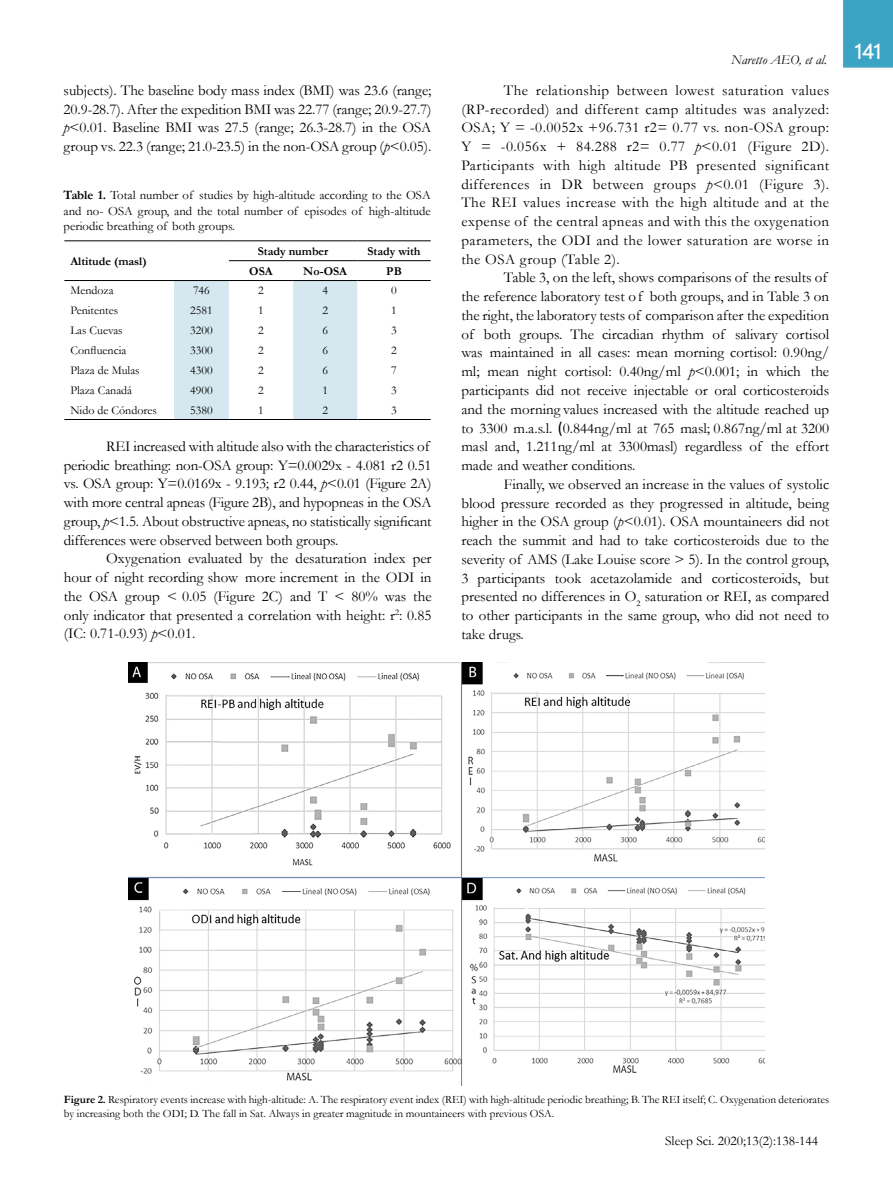
<style>
.page{position:relative;width:893px;height:1191px;background:#fff}
.page>*{position:absolute;margin:0;border:0;box-sizing:border-box;transform-origin:0 0}
.t1{font:21px "Nobel";color:#fff}
.t2{font:15px/18.8px "Garamond";color:#000;text-align:justify}
.t3{font:13.5px "Garamond";color:#000}
.t4{font:italic 13.5px "Garamond";color:#000}
.t5{font:12.75px/15.3px "Garamond";color:#000;text-align:justify}
.t6{font:12px "Garamond";color:#000}
.t7{font:700 12px "Garamond";color:#000}
.t8{font:11.25px/13.5px "Garamond";color:#000}
.s1{font-style:italic}
.s2{font-weight:700}
.s3{font-family:"Calibri";font-size:16.5px}
</style>
<div class="page">
<div style="left:843px;top:0;width:50px;height:68px;background:#3ba4c4"></div>
<svg style="left:174px;top:281px;width:183px;height:138px"></svg>
<hr style="left:64px;top:240px;width:110px;height:1px;background:#000">
<hr style="left:174px;top:240px;width:55px;height:1px;background:#000">
<hr style="left:64px;top:280px;width:110px;height:1px;background:#000">
<hr style="left:174px;top:280px;width:55px;height:1px;background:#000">
<hr style="left:229px;top:240px;width:64px;height:1px;background:#000">
<hr style="left:293px;top:240px;width:64px;height:1px;background:#000">
<hr style="left:357px;top:240px;width:74px;height:1px;background:#000">
<hr style="left:229px;top:260px;width:64px;height:1px;background:#000">
<hr style="left:293px;top:260px;width:64px;height:1px;background:#000">
<hr style="left:357px;top:260px;width:74px;height:1px;background:#000">
<hr style="left:229px;top:280px;width:64px;height:1px;background:#000">
<hr style="left:293px;top:280px;width:64px;height:1px;background:#000">
<hr style="left:357px;top:280px;width:74px;height:1px;background:#000">
<hr style="left:64px;top:419px;width:110px;height:1px;background:#000">
<hr style="left:174px;top:419px;width:55px;height:1px;background:#000">
<hr style="left:229px;top:419px;width:64px;height:1px;background:#000">
<hr style="left:293px;top:419px;width:64px;height:1px;background:#000">
<hr style="left:357px;top:419px;width:74px;height:1px;background:#000">
<img style="left:128px;top:662px;width:637px;height:423px">
<p class="t2" style="left:64px;top:80px;width:369px">subjects). The baseline body mass index (BMI) was 23.6 (range; 20.9-28.7). After the expedition BMI was 22.77 (range; 20.9-27.7) <span class="s1">p</span>&lt;0.01. Baseline BMI was 27.5 (range; 26.3-28.7) in the OSA group vs. 22.3 (range; 21.0-23.5) in the non-OSA group (<span class="s1">p</span>&lt;0.05).</p>
<p class="t5" style="left:64px;top:187px;width:369px"><span class="s2">Table 1.</span> Total number of studies by high-altitude according to the OSA and no- OSA group, and the total number of episodes of high-altitude periodic breathing of both groups.</p>
<p class="t7" style="left:70px;top:253px;width:78px">Altitude (masl)</p>
<p class="t7" style="left:258px;top:243px;width:72px">Stady number</p>
<p class="t7" style="left:367px;top:243px;width:55px">Stady with</p>
<p class="t7" style="left:249px;top:262px;width:25px">OSA</p>
<p class="t7" style="left:303px;top:262px;width:45px">No-OSA</p>
<p class="t7" style="left:386px;top:262px;width:17px">PB</p>
<p class="t6" style="left:70px;top:282px;width:45px">Mendoza</p>
<p class="t6" style="left:193px;top:282px;width:18px">746</p>
<p class="t6" style="left:258px;top:282px;width:7px">2</p>
<p class="t6" style="left:322px;top:282px;width:7px">4</p>
<p class="t6" style="left:391px;top:282px;width:7px">0</p>
<p class="t6" style="left:70px;top:302px;width:49px">Penitentes</p>
<p class="t6" style="left:190px;top:302px;width:24px">2581</p>
<p class="t6" style="left:258px;top:302px;width:7px">1</p>
<p class="t6" style="left:322px;top:302px;width:7px">2</p>
<p class="t6" style="left:391px;top:302px;width:7px">1</p>
<p class="t6" style="left:70px;top:322px;width:54px">Las Cuevas</p>
<p class="t6" style="left:190px;top:322px;width:24px">3200</p>
<p class="t6" style="left:258px;top:322px;width:7px">2</p>
<p class="t6" style="left:322px;top:322px;width:7px">6</p>
<p class="t6" style="left:391px;top:322px;width:7px">3</p>
<p class="t6" style="left:70px;top:342px;width:57px">Confluencia</p>
<p class="t6" style="left:190px;top:342px;width:24px">3300</p>
<p class="t6" style="left:258px;top:342px;width:7px">2</p>
<p class="t6" style="left:322px;top:342px;width:7px">6</p>
<p class="t6" style="left:391px;top:342px;width:7px">2</p>
<p class="t6" style="left:70px;top:362px;width:71px">Plaza de Mulas</p>
<p class="t6" style="left:190px;top:362px;width:24px">4300</p>
<p class="t6" style="left:258px;top:362px;width:7px">2</p>
<p class="t6" style="left:322px;top:362px;width:7px">6</p>
<p class="t6" style="left:391px;top:362px;width:7px">7</p>
<p class="t6" style="left:70px;top:382px;width:63px">Plaza Canadá</p>
<p class="t6" style="left:190px;top:382px;width:24px">4900</p>
<p class="t6" style="left:258px;top:382px;width:7px">2</p>
<p class="t6" style="left:322px;top:382px;width:7px">1</p>
<p class="t6" style="left:391px;top:382px;width:7px">3</p>
<p class="t6" style="left:70px;top:402px;width:88px">Nido de Cóndores</p>
<p class="t6" style="left:190px;top:402px;width:24px">5380</p>
<p class="t6" style="left:258px;top:402px;width:7px">1</p>
<p class="t6" style="left:322px;top:402px;width:7px">2</p>
<p class="t6" style="left:391px;top:402px;width:7px">3</p>
<p class="t2" style="left:64px;top:436px;width:369px;text-align:left;text-indent:43px">REI increased with altitude also with the characteristics of periodic breathing: non-OSA group: Y=0.0029x - 4.081 r2 0.51 vs. OSA group: Y=0.0169x - 9.193; r2 0.44, <span class="s1">p</span>&lt;0.01 (Figure 2A) with more central apneas (Figure 2B), and hypopneas in the OSA group, <span class="s1">p</span>&lt;1.5. About obstructive apneas, no statistically significant differences were observed between both groups.</p>
<p class="t2" style="left:64px;top:549px;width:369px;text-indent:43px">Oxygenation evaluated by the desaturation index per hour of night recording show more increment in the ODI in the OSA group &lt; 0.05 (Figure 2C) and T &lt; 80% was the only indicator that presented a correlation with height: r<sup>2</sup>: 0.85 (IC: 0.71-0.93) <span class="s1">p</span>&lt;0.01.</p>
<p class="t4" style="left:731px;top:51px;width:97px">Naretto AEO, et al.</p>
<p class="t2" style="left:461px;top:80px;width:369px;text-indent:43px">The relationship between lowest saturation values (RP-recorded) and different camp altitudes was analyzed:<br>OSA; Y = -0.0052x +96.731 r2= 0.77 vs. non-OSA group:<br>Y = -0.056x + 84.288 r2= 0.77 <span class="s1">p</span>&lt;0.01 (Figure 2D).<br>Participants with high altitude PB presented significant differences in DR between groups <span class="s1">p</span>&lt;0.01 (Figure 3).<br>The REI values increase with the high altitude and at the expense of the central apneas and with this the oxygenation parameters, the ODI and the lower saturation are worse in the OSA group (Table 2).</p>
<p class="t2" style="left:461px;top:268px;width:369px;text-align:left;text-indent:43px">Table 3, on the left, shows comparisons of the results of the reference laboratory test of both groups, and in Table 3 on the right, the laboratory tests of comparison after the expedition of both groups. The circadian rhythm of salivary cortisol was maintained in all cases: mean morning cortisol: 0.90ng/ ml; mean night cortisol: 0.40ng/ml <span class="s1">p</span>&lt;0.001; in which the participants did not receive injectable or oral corticosteroids and the morning values increased with the altitude reached up to 3300 m.a.s.l. <span class="s3">(</span>0.844ng/ml at 765 masl; 0.867ng/ml at 3200 masl and, 1.211ng/ml at 3300masl) regardless of the effort made and weather conditions.</p>
<p class="t2" style="left:461px;top:474px;width:369px;text-indent:43px">Finally, we observed an increase in the values of systolic blood pressure recorded as they progressed in altitude, being higher in the OSA group (<span class="s1">p</span>&lt;0.01). OSA mountaineers did not reach the summit and had to take corticosteroids due to the severity of AMS (Lake Louise score &gt; 5). In the control group, 3 participants took acetazolamide and corticosteroids, but presented no differences in O<sub>2</sub> saturation or REI, as compared to other participants in the same group, who did not need to take drugs.</p>
<h1 class="t1" style="left:855px;top:39px;width:28px">141</h1>
<p class="t8" style="left:64px;top:1092px;width:767px"><span class="s2">Figure 2.</span> Respiratory events increase with high-altitude: A. The respiratory event index (REI) with high-altitude periodic breathing; B. The REI itself; C. Oxygenation deteriorates by increasing both the ODI; D. The fall in Sat. Always in greater magnitude in mountaineers with previous OSA.</p>
<p class="t3" style="left:665px;top:1131px;width:155px">Sleep Sci. 2020;13(2):138-144</p>
</div>
